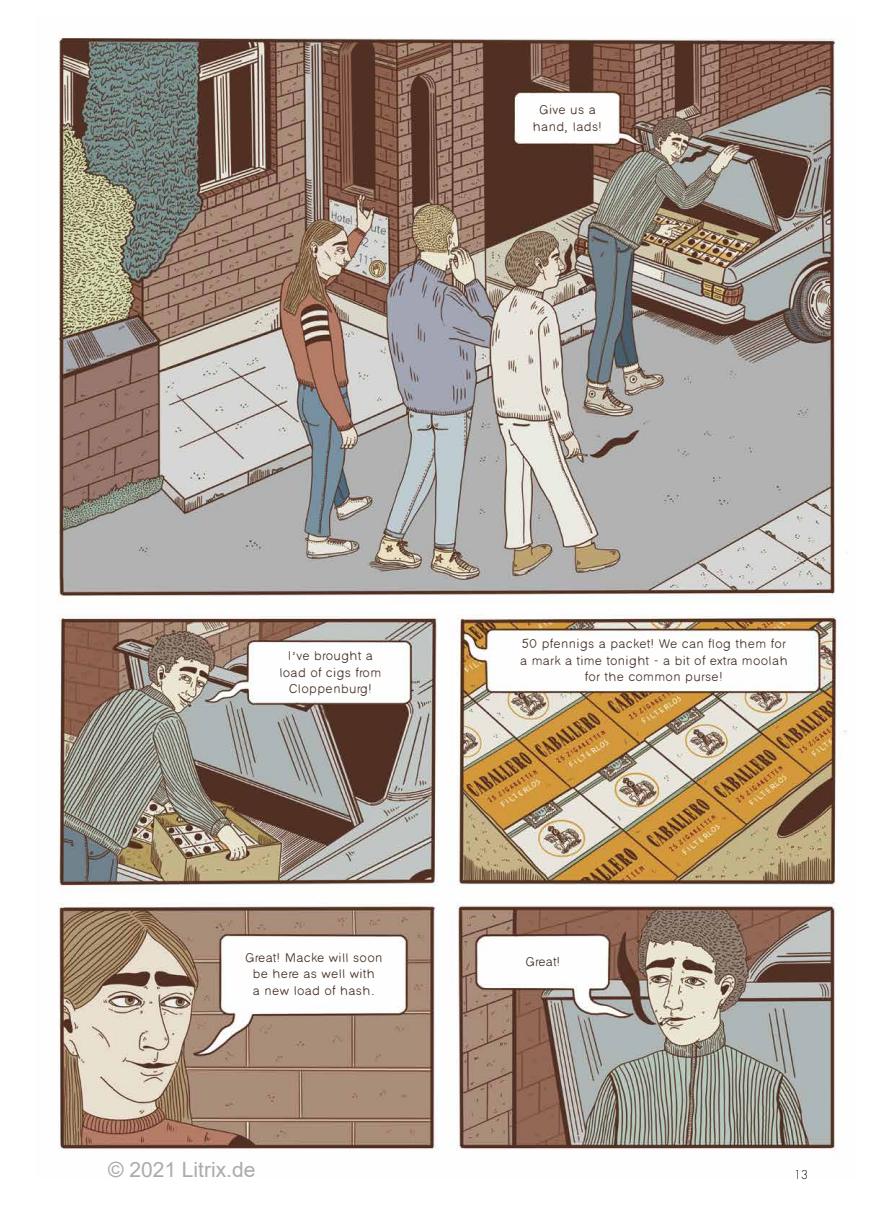
<style>
.page{position:relative;width:872px;height:1212px;background:#fff}
.page>*{position:absolute;margin:0;border:0;box-sizing:border-box;transform-origin:0 0}
.t1{font:21px "Arial";color:#ababab}
.t2{font:12.45px/16.5px "Hannah";letter-spacing:.03em;color:#432e23;text-align:center}
.t3{font:300 12px "Futura Std";color:#000}
</style>
<div class="page">
<img style="left:58px;top:38px;width:790px;height:1113px">
<p class="t2" style="left:533px;top:102px;width:71px">Give us a hand, lads!</p>
<p class="t2" style="left:288px;top:648px;width:86px">I ve brought a</p>
<p class="t2" style="left:279px;top:637px;width:103px;line-height:24px;text-align:left;text-indent:12px">,<br>load of cigs from</p>
<p class="t2" style="left:289px;top:681px;width:85px">Cloppenburg!</p>
<p class="t2" style="left:520px;top:636px;width:269px">50 pfennigs a packet! We can flog them for a mark a time tonight - a bit of extra moolah for the common purse!</p>
<p class="t2" style="left:245px;top:949px;width:139px">Great! Macke will soon be here as well with<br>a new load of hash.</p>
<p class="t2" style="left:525px;top:953px;width:37px">Great!</p>
<h1 class="t1" style="left:108px;top:1155px;width:149px">© 2021 Litrix.de</h1>
<p class="t3" style="left:793px;top:1168px;width:16px">13</p>
</div>
